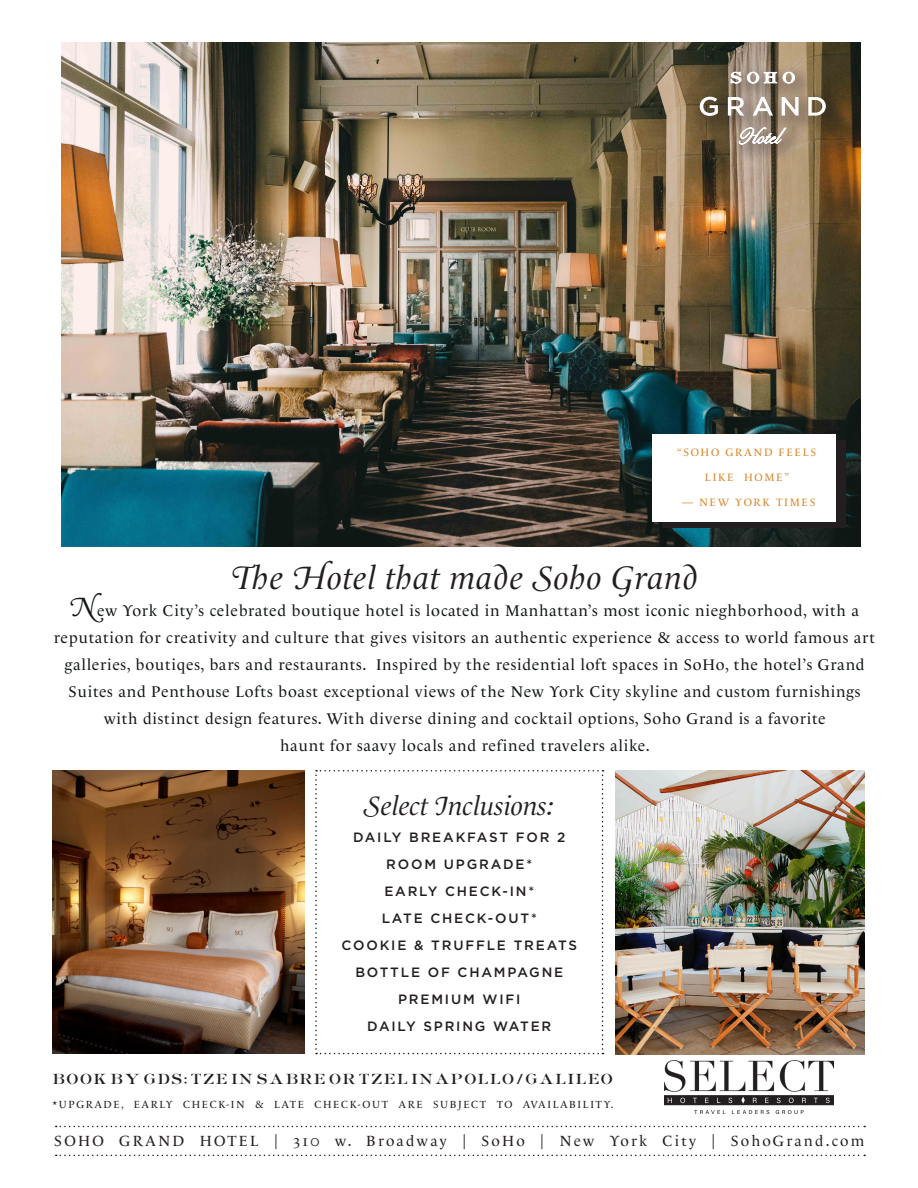
<style>
.page{position:relative;width:918px;height:1188px;background:#fff}
.page>*{position:absolute;margin:0;border:0;box-sizing:border-box;transform-origin:0 0}
.t1{font:33px "Le Monde Livre Classic Swash";letter-spacing:.025em;color:#231f20}
.t2{font:27px "Le Monde Livre Classic Swash";color:#231f20}
.t3{font:15.75px/27px "Le Monde Livre Classic";letter-spacing:.05em;color:#111612;text-align:center}
.t4{font:15px "Le Monde Livre Classic";letter-spacing:.15em;color:#231f20}
.t5{font:500 13.5px "Gotham";letter-spacing:.135em;color:#231f20}
.t6{font:13.5px "AT Sackers Heavy Roman";letter-spacing:.12em;color:#231f20}
.t7{font:10.8px "Le Monde Livre Classic";letter-spacing:.15em;color:#d88629}
.t8{font:10.5px "Le Monde Livre Classic";letter-spacing:.15em;color:#231f20}
.s1{font-family:"Le Monde Livre Classic Swash";font-size:27px}
</style>
<div class="page">
<img style="left:61px;top:43px;width:800px;height:503px">
<img style="left:53px;top:770px;width:251px;height:283px">
<svg style="left:315px;top:770px;width:289px;height:284px"></svg>
<img style="left:664px;top:1061px;width:169px;height:53px">
<svg style="left:56px;top:1126px;width:809px;height:1px"></svg>
<svg style="left:56px;top:1155px;width:809px;height:1px"></svg>
<div style="left:691px;top:64px;width:155px;height:101px;background:#231f20;opacity:.24"></div>
<svg style="left:700px;top:97px;width:18px;height:19px"></svg>
<svg style="left:728px;top:97px;width:16px;height:19px"></svg>
<svg style="left:753px;top:97px;width:20px;height:19px"></svg>
<svg style="left:782px;top:97px;width:17px;height:19px"></svg>
<svg style="left:808px;top:97px;width:18px;height:19px"></svg>
<svg style="left:738px;top:127px;width:49px;height:18px"></svg>
<svg style="left:731px;top:72px;width:10px;height:11px"></svg>
<svg style="left:747px;top:72px;width:30px;height:11px"></svg>
<svg style="left:783px;top:72px;width:12px;height:11px"></svg>
<div style="left:662px;top:440px;width:184px;height:88px;background:#231f20"></div>
<div style="left:653px;top:434px;width:183px;height:87px;background:#fff"></div>
<img style="left:615px;top:770px;width:249px;height:284px">
<p class="t7" style="left:677px;top:446px;width:141px">“SOHO GRAND FEELS</p>
<p class="t7" style="left:705px;top:471px;width:86px">LIKE HOME”</p>
<p class="t7" style="left:682px;top:496px;width:135px">— NEW YORK TIMES</p>
<p class="t1" style="left:231px;top:559px;width:468px">The Hotel that made Soho Grand</p>
<p class="t3" style="left:54px;top:597px;width:823px"><span class="s1">N</span>ew York City’s celebrated boutique hotel is located in Manhattan’s most iconic nieghborhood, with a reputation for creativity and culture that gives visitors an authentic experience &amp; access to world famous art galleries, boutiqes, bars and restaurants. Inspired by the residential loft spaces in SoHo, the hotel’s Grand Suites and Penthouse Lofts boast exceptional views of the New York City skyline and custom furnishings with distinct design features. With diverse dining and cocktail options, Soho Grand is a favorite<br>haunt for saavy locals and refined travelers alike.</p>
<p class="t2" style="left:365px;top:790px;width:191px">Select Inclusions:</p>
<p class="t5" style="left:353px;top:830px;width:214px">DAILY BREAKFAST FOR 2</p>
<p class="t5" style="left:386px;top:857px;width:148px">ROOM UPGRADE*</p>
<p class="t5" style="left:384px;top:884px;width:151px">EARLY CHECK-IN*</p>
<p class="t5" style="left:382px;top:911px;width:157px">LATE CHECK-OUT*</p>
<p class="t5" style="left:342px;top:938px;width:237px">COOKIE &amp; TRUFFLE TREATS</p>
<p class="t5" style="left:355px;top:965px;width:209px">BOTTLE OF CHAMPAGNE</p>
<p class="t5" style="left:398px;top:992px;width:124px">PREMIUM WIFI</p>
<p class="t5" style="left:367px;top:1019px;width:186px">DAILY SPRING WATER</p>
<p class="t6" style="left:52px;top:1070px;width:562px">BOOK BY GDS: TZE IN SABRE OR TZEL INAPOLLO/GALILEO</p>
<p class="t8" style="left:52px;top:1098px;width:562px">*UPGRADE, EARLY CHECK-IN &amp; LATE CHECK-OUT ARE SUBJECT TO AVAILABILITY.</p>
<p class="t4" style="left:54px;top:1132px;width:811px">SOHO GRAND HOTEL | 310 w. Broadway | SoHo | New York City | SohoGrand.com</p>
</div>
